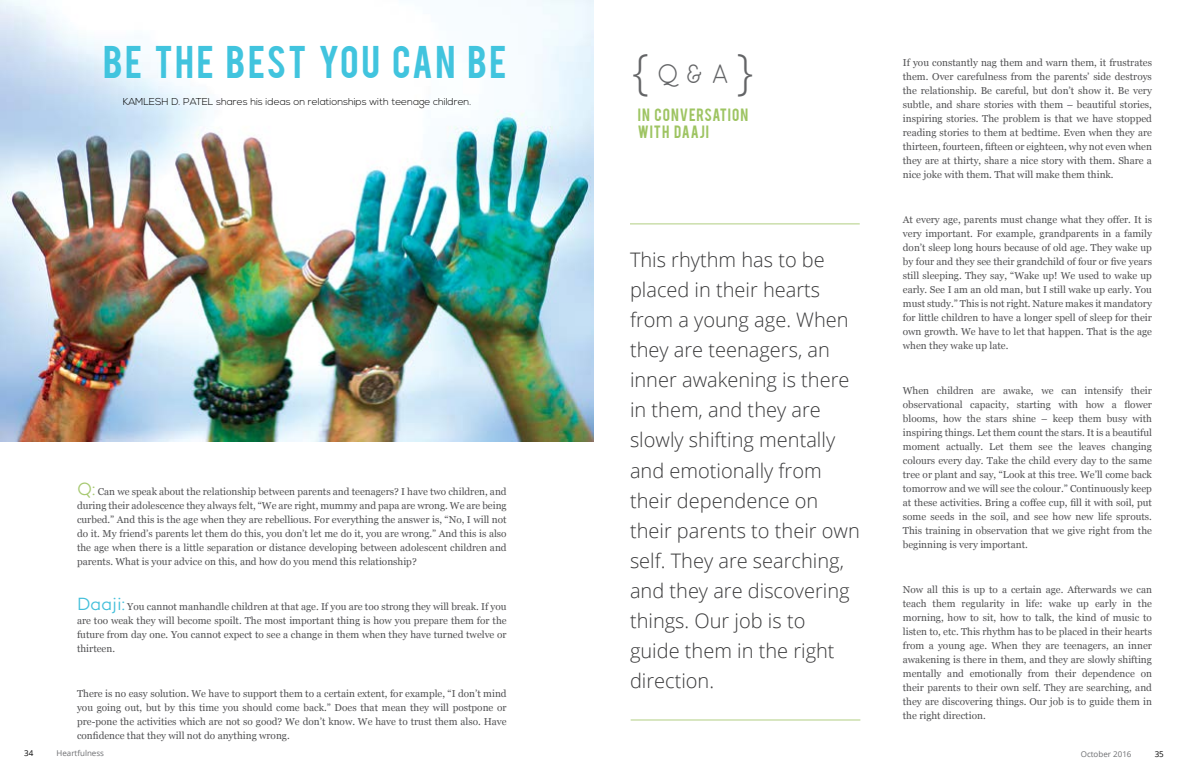
<style>
.page{position:relative;width:1188px;height:778px;background:#fff}
.page>*{position:absolute;margin:0;border:0;box-sizing:border-box;transform-origin:0 0}
.t1{font:36px "Bebas";letter-spacing:.07em;color:#41c4de}
.t2{font:26.6px "Quicksand";color:#636466}
.t3{font:300 20px/30px "Open Sans";color:#383839}
.t4{font:14px/16.8px "Bebas";letter-spacing:.065em;color:#9ec462}
.t5{font:10px/14px "Georgia";color:#525254;text-align:justify}
.t6{font:300 10px "Nexa";color:#000}
.t7{font:8px "Open Sans";color:#6d6e71}
.t8{font:8px "Open Sans";color:#000}
.s1{font-family:"Campton Light DEMO";font-size:18px;color:#a7c971}
.s2{font-family:"Campton Light DEMO";font-size:18px;color:#43bfda}
.s3{font-family:"Open Sans";font-weight:300;font-size:48.5px}
</style>
<div class="page">
<img style="left:0;top:0;width:594px;height:441px">
<hr style="left:630px;top:223px;width:230px;height:1px;background:#b1ce82">
<hr style="left:631px;top:719px;width:229px;height:1px;background:#b1ce82">
<h1 class="t1" style="left:103px;top:36px;width:405px">BE THE BEST YOU CAN BE</h1>
<p class="t6" style="left:123px;top:96px;width:14px">KAML</p>
<p class="t6" style="left:149px;top:96px;width:324px">ESH D. PATEL shares his ideas on relationships with teenage children.</p>
<p class="t5" style="left:77px;top:485px;width:431px"><span class="s1">Q:</span> Can we speak about the relationship between parents and teenagers? I have two children, and during their adolescence they always felt, “We are right, mummy and papa are wrong. We are being curbed.” And this is the age when they are rebellious. For everything the answer is, “No, I will not do it. My friend’s parents let them do this, you don’t let me do it, you are wrong.” And this is also the age when there is a little separation or distance developing between adolescent children and parents. What is your advice on this, and how do you mend this relationship?</p>
<p class="t5" style="left:77px;top:600px;width:431px"><span class="s2">Daaji:</span> You cannot manhandle children at that age. If you are too strong they will break. If you are too weak they will become spoilt. The most important thing is how you prepare them for the future from day one. You cannot expect to see a change in them when they have turned twelve or thirteen.</p>
<p class="t5" style="left:77px;top:687px;width:431px">There is no easy solution. We have to support them to a certain extent, for example, “I don’t mind you going out, but by this time you should come back.” Does that mean they will postpone or pre-pone the activities which are not so good? We don’t know. We have to trust them also. Have confidence that they will not do anything wrong.</p>
<h2 class="t2" style="left:657px;top:58px;width:98px">Q &amp; A <span class="s3">}</span></h2>
<h3 class="t4" style="left:638px;top:105px;width:112px">IN CONVERSATION<br>WITH DAAJI</h3>
<p class="t3" style="left:630px;top:244px;width:231px">This rhythm has to be placed in their hearts from a young age. When they are teenagers, an inner awakening is there in them, and they are slowly shifting mentally and emotionally from their dependence on their parents to their own self. They are searching, and they are discovering things. Our job is to guide them in the right direction.</p>
<p class="t5" style="left:903px;top:56px;width:251px">If you constantly nag them and warn them, it frustrates them. Over carefulness from the parents’ side destroys the relationship. Be careful, but don’t show it. Be very subtle, and share stories with them – beautiful stories, inspiring stories. The problem is that we have stopped reading stories to them at bedtime. Even when they are thirteen, fourteen, fifteen or eighteen, why not even when they are at thirty, share a nice story with them. Share a nice joke with them. That will make them think.</p>
<p class="t5" style="left:903px;top:213px;width:251px">At every age, parents must change what they offer. It is very important. For example, grandparents in a family don’t sleep long hours because of old age. They wake up by four and they see their grandchild of four or five years still sleeping. They say, “Wake up! We used to wake up early. See I am an old man, but I still wake up early. You must study.” This is not right. Nature makes it mandatory for little children to have a longer spell of sleep for their own growth. We have to let that happen. That is the age when they wake up late.</p>
<p class="t5" style="left:903px;top:384px;width:251px">When children are awake, we can intensify their observational capacity, starting with how a flower blooms, how the stars shine – keep them busy with inspiring things. Let them count the stars. It is a beautiful moment actually. Let them see the leaves changing colours every day. Take the child every day to the same tree or plant and say, “Look at this tree. We’ll come back tomorrow and we will see the colour.” Continuously keep at these activities. Bring a coffee cup, fill it with soil, put some seeds in the soil, and see how new life sprouts.<br>This training in observation that we give right from the beginning is very important.</p>
<p class="t5" style="left:903px;top:583px;width:251px">Now all this is up to a certain age. Afterwards we can teach them regularity in life: wake up early in the morning, how to sit, how to talk, the kind of music to listen to, etc. This rhythm has to be placed in their hearts from a young age. When they are teenagers, an inner awakening is there in them, and they are slowly shifting mentally and emotionally from their dependence on their parents to their own self. They are searching, and they are discovering things. Our job is to guide them in the right direction.</p>
<p class="t8" style="left:24px;top:747px;width:11px">34</p>
<p class="t7" style="left:56px;top:747px;width:49px">Heartfulness</p>
<p class="t7" style="left:1081px;top:748px;width:52px">October 2016</p>
<p class="t8" style="left:1155px;top:748px;width:11px">35</p>
</div>
